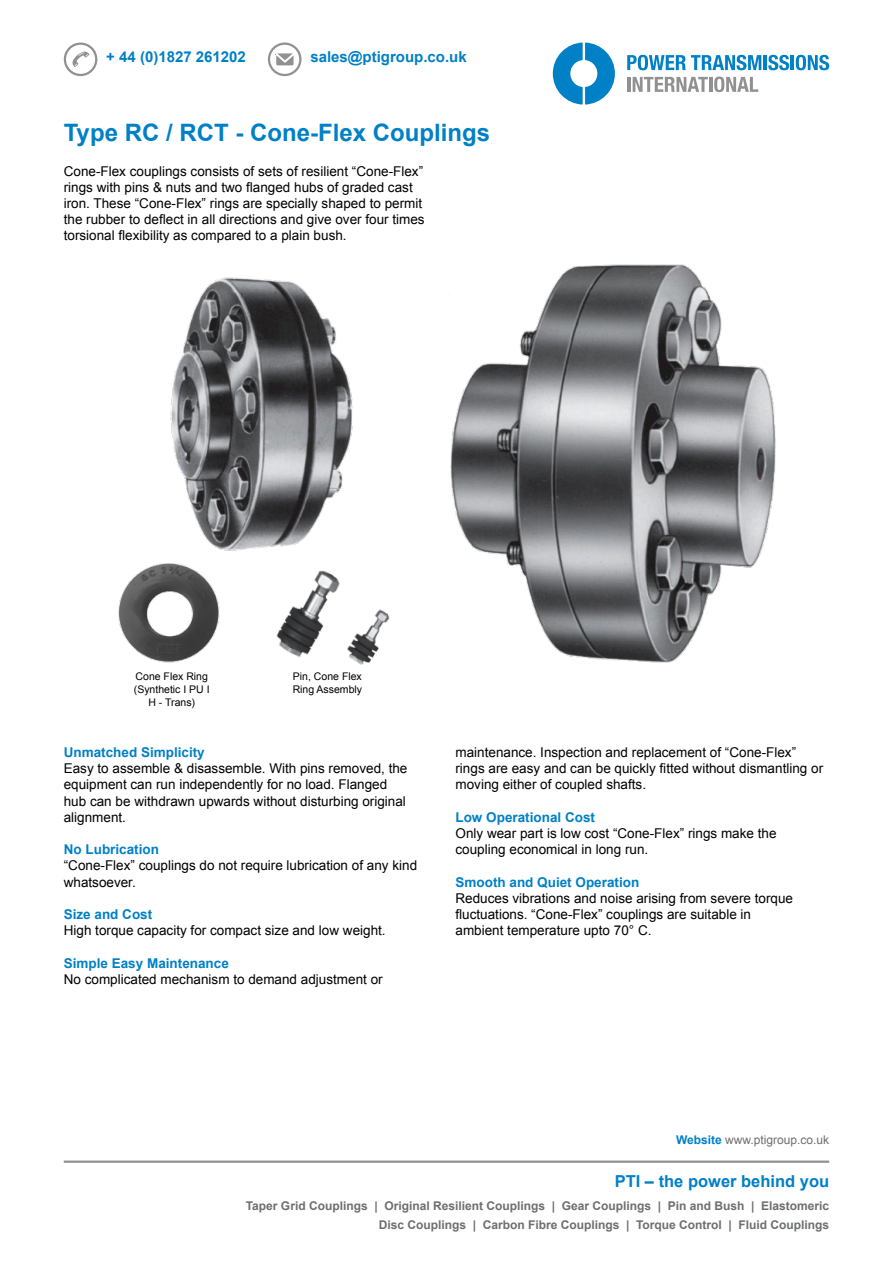
<style>
.page{position:relative;width:893px;height:1263px;background:#fff}
.page>*{position:absolute;margin:0;border:0;box-sizing:border-box;transform-origin:0 0}
.t1{font:700 24px "Arial";color:#0080c6}
.t2{font:700 16.5px "Arial";color:#0080c6}
.t3{font:700 15px "Arial";color:#0080c6}
.t4{font:13.5px/16.2px "Arial";color:#000}
.t5{font:700 13.5px "Arial";color:#0080c6}
.t6{font:700 12px/18.6px "Arial";color:#6d6e70;text-align:right}
.t7{font:12px "Arial";color:#6d6e70}
.t8{font:10.5px/12.6px "Arial";color:#000;text-align:center}
.s1{font-weight:700;color:#0080c6}
</style>
<div class="page">
<hr style="left:64px;top:1160px;width:765px;height:3px;background:#919194">
<svg style="left:64px;top:43px;width:33px;height:33px"></svg>
<svg style="left:268px;top:43px;width:33px;height:33px"></svg>
<svg style="left:627px;top:55px;width:134px;height:15px"></svg>
<hr style="left:764px;top:55px;width:3px;height:15px;background:#0080c6">
<svg style="left:768px;top:55px;width:21px;height:15px"></svg>
<hr style="left:791px;top:55px;width:3px;height:15px;background:#0080c6">
<svg style="left:796px;top:55px;width:33px;height:15px"></svg>
<hr style="left:627px;top:77px;width:3px;height:15px;background:#919194">
<svg style="left:633px;top:77px;width:75px;height:15px"></svg>
<hr style="left:709px;top:77px;width:3px;height:15px;background:#919194">
<svg style="left:714px;top:77px;width:44px;height:15px"></svg>
<svg style="left:553px;top:43px;width:62px;height:62px"></svg>
<img style="left:450px;top:264px;width:326px;height:399px">
<img style="left:170px;top:277px;width:183px;height:274px">
<img style="left:276px;top:570px;width:114px;height:95px">
<img style="left:118px;top:563px;width:102px;height:100px">
<p class="t3" style="left:106px;top:47px;width:141px">+ 44 (0)1827 261202</p>
<p class="t3" style="left:310px;top:47px;width:158px">sales@ptigroup.co.uk</p>
<p class="t1" style="left:64px;top:117px;width:428px">Type RC / RCT - Cone-Flex Couplings</p>
<p class="t4" style="left:64px;top:163px;width:362px">Cone-Flex couplings consists of sets of resilient “Cone-Flex” rings with pins &amp; nuts and two flanged hubs of graded cast iron. These “Cone-Flex” rings are specially shaped to permit the rubber to deflect in all directions and give over four times torsional flexibility as compared to a plain bush.</p>
<p class="t8" style="left:134px;top:670px;width:77px">Cone Flex Ring (Synthetic I PU I<br>H - Trans)</p>
<p class="t8" style="left:293px;top:670px;width:71px;text-align:left">Pin, Cone Flex<br>Ring Assembly</p>
<p class="t5" style="left:64px;top:743px;width:143px">Unmatched Simplicity</p>
<p class="t4" style="left:64px;top:760px;width:345px">Easy to assemble &amp; disassemble. With pins removed, the equipment can run independently for no load. Flanged hub can be withdrawn upwards without disturbing original alignment.</p>
<p class="t5" style="left:64px;top:840px;width:97px">No Lubrication</p>
<p class="t4" style="left:64px;top:858px;width:355px">“Cone-Flex” couplings do not require lubrication of any kind whatsoever.</p>
<p class="t5" style="left:64px;top:905px;width:90px">Size and Cost</p>
<p class="t4" style="left:64px;top:922px;width:323px">High torque capacity for compact size and low weight.</p>
<p class="t5" style="left:64px;top:954px;width:167px">Simple Easy Maintenance</p>
<p class="t4" style="left:64px;top:971px;width:320px">No complicated mechanism to demand adjustment or</p>
<p class="t4" style="left:455px;top:744px;width:369px">maintenance. Inspection and replacement of “Cone-Flex” rings are easy and can be quickly fitted without dismantling or moving either of coupled shafts.</p>
<p class="t5" style="left:455px;top:808px;width:141px">Low Operational Cost</p>
<p class="t4" style="left:455px;top:825px;width:323px">Only wear part is low cost “Cone-Flex” rings make the coupling economical in long run.</p>
<p class="t5" style="left:455px;top:873px;width:185px">Smooth and Quiet Operation</p>
<p class="t4" style="left:455px;top:890px;width:339px">Reduces vibrations and noise arising from severe torque fluctuations. “Cone-Flex” couplings are suitable in</p>
<p class="t4" style="left:455px;top:922px;width:197px">ambient temperature upto 70° C.</p>
<p class="t7" style="left:676px;top:1132px;width:155px"><span class="s1">Website</span> www.ptigroup.co.uk</p>
<p class="t2" style="left:615px;top:1171px;width:216px">PTI – the power behind you</p>
<p class="t6" style="left:246px;top:1197px;width:585px">Taper Grid Couplings | Original Resilient Couplings | Gear Couplings | Pin and Bush | Elastomeric<br>Disc Couplings | Carbon Fibre Couplings | Torque Control | Fluid Couplings</p>
</div>
